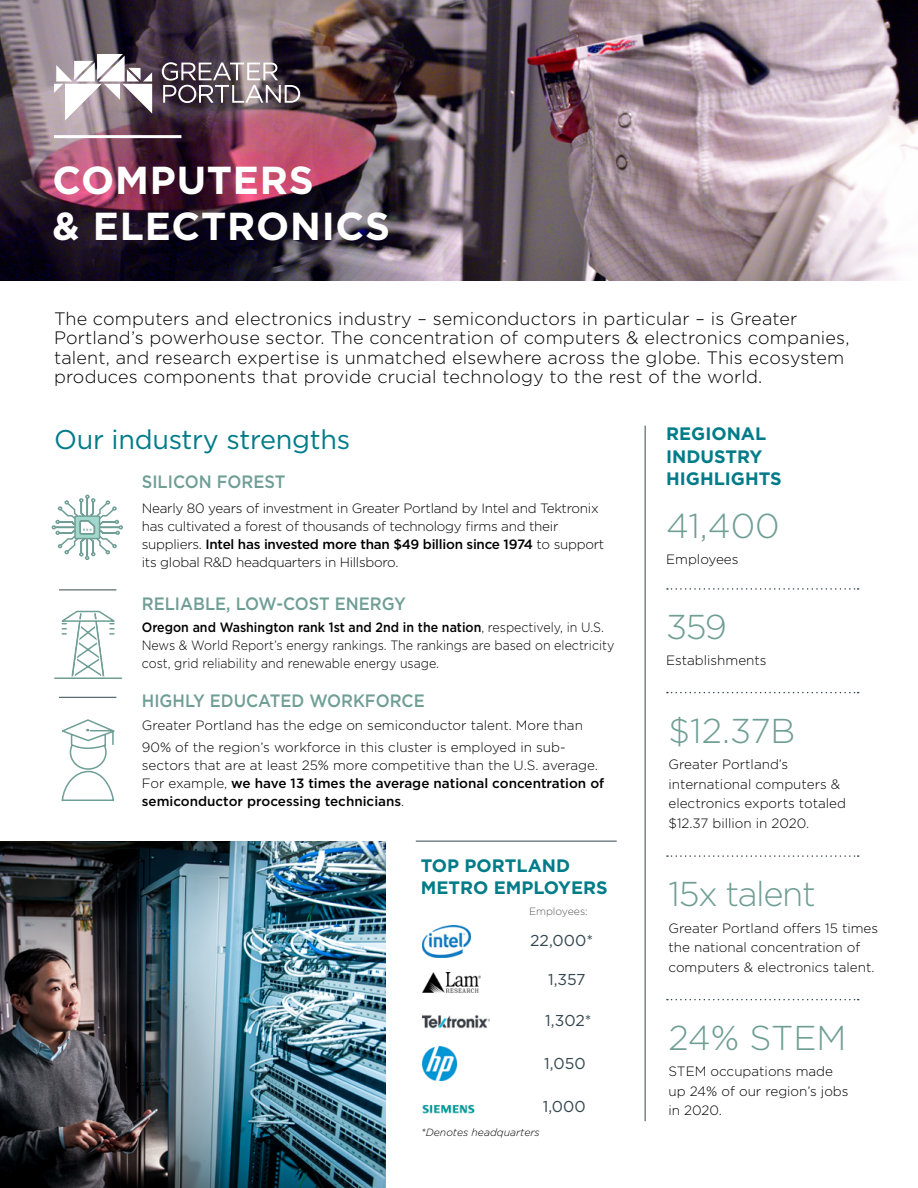
<style>
.page{position:relative;width:918px;height:1188px;background:#fff}
.page>*{position:absolute;margin:0;border:0;box-sizing:border-box;transform-origin:0 0}
.t1{font:700 39px/46.2px "Gotham";letter-spacing:.02em;color:#fff}
.t2{font:300 34.5px "Gotham";letter-spacing:-.03em;color:#6f9e94}
.t3{font:27px "Gotham";letter-spacing:-.01em;color:#007c89}
.t4{font:300 18px/19.5px "Gotham";letter-spacing:.01em;color:#000}
.t5{font:700 18px/22.5px "Gotham";color:#007c89}
.t6{font:500 17.85px "Gotham";color:#6f9e94;scale:.92 1}
.t7{font:15.75px "Gotham";color:#34474e}
.t8{font:300 13.5px/19.5px "Gotham";color:#000}
.t9{font:300 13.5px/18px "Gotham";letter-spacing:-.02em;color:#000}
.t10{font:300 13.5px/18px "Gotham";color:#000;scale:.92 1}
.t11{font:500 13.5px/18px "Gotham";color:#000}
.t12{font:italic 300 10.5px "Gotham";color:#000}
.t13{font:300 10.5px "Gotham";color:#58595b}
.s1{font-weight:500}
.s2{font-weight:300}
</style>
<div class="page">
<img style="left:0;top:0;width:918px;height:280px">
<hr style="left:54px;top:135px;width:127px;height:3px;background:#fff">
<svg style="left:667px;top:588px;width:192px;height:2px"></svg>
<svg style="left:667px;top:692px;width:192px;height:1px"></svg>
<svg style="left:667px;top:855px;width:192px;height:2px"></svg>
<svg style="left:667px;top:999px;width:192px;height:1px"></svg>
<hr style="left:645px;top:426px;width:1px;height:695px;background:#34474e">
<hr style="left:416px;top:841px;width:201px;height:1px;background:#34474e">
<hr style="left:59px;top:590px;width:57px;height:1px;background:#34474e">
<hr style="left:59px;top:697px;width:57px;height:1px;background:#34474e">
<img style="left:0;top:842px;width:386px;height:346px">
<img style="left:423px;top:926px;width:47px;height:31px">
<img style="left:423px;top:973px;width:58px;height:19px">
<img style="left:423px;top:1014px;width:66px;height:15px">
<img style="left:423px;top:1047px;width:34px;height:33px">
<img style="left:423px;top:1104px;width:51px;height:10px">
<img style="left:162px;top:62px;width:138px;height:41px">
<img style="left:54px;top:54px;width:98px;height:66px">
<svg style="left:52px;top:495px;width:71px;height:65px"></svg>
<svg style="left:61px;top:610px;width:54px;height:66px"></svg>
<hr style="left:55px;top:677px;width:67px;height:2px;background:#6e9e95">
<svg style="left:61px;top:719px;width:54px;height:83px"></svg>
<h1 class="t1" style="left:52px;top:157px;width:339px">COMPUTERS<br>&amp; ELECTRONICS</h1>
<p class="t4" style="left:54px;top:308px;width:797px">The computers and electronics industry – semiconductors in particular – is Greater Portland’s powerhouse sector. The concentration of computers &amp; electronics companies, talent, and research expertise is unmatched elsewhere across the globe. This ecosystem produces components that provide crucial technology to the rest of the world.</p>
<h3 class="t3" style="left:54px;top:422px;width:298px">Our industry strengths</h3>
<h3 class="t6" style="left:142px;top:470px;width:158px">SILICON FOREST</h3>
<p class="t9" style="left:142px;top:499px;width:464px">Nearly 80 years of investment in Greater Portland by Intel and Tektronix has cultivated a forest of thousands of technology firms and their suppliers. <span class="s1">Intel has invested more than $49 billion since 1974</span> to support its global R&amp;D headquarters in Hillsboro.</p>
<h3 class="t6" style="left:142px;top:592px;width:289px">RELIABLE, LOW-COST ENERGY</h3>
<p class="t10" style="left:142px;top:618px;width:515px"><span class="s1">Oregon and Washington rank 1st and 2nd in the nation</span>, respectively, in U.S.<br>News &amp; World Report’s energy rankings. The rankings are based on electricity cost, grid reliability and renewable energy usage.</p>
<h3 class="t6" style="left:142px;top:689px;width:309px">HIGHLY EDUCATED WORKFORCE</h3>
<p class="t8" style="left:142px;top:713px;width:443px;line-height:22.5px">Greater Portland has the edge on semiconductor talent. More than<br>90% of the region’s workforce in this cluster is employed in sub-</p>
<p class="t11" style="left:142px;top:756px;width:464px"><span class="s2">sectors that are at least 25% more competitive than the U.S. average.<br>For example,</span> we have 13 times the average national concentration of semiconductor processing technicians<span class="s2">.</span></p>
<h3 class="t5" style="left:421px;top:854px;width:188px">TOP PORTLAND<br>METRO EMPLOYERS</h3>
<p class="t13" style="left:529px;top:905px;width:60px">Employees:</p>
<p class="t7" style="left:530px;top:930px;width:65px">22,000*</p>
<p class="t7" style="left:548px;top:970px;width:39px">1,357</p>
<p class="t7" style="left:545px;top:1010px;width:48px">1,302*</p>
<p class="t7" style="left:544px;top:1054px;width:43px">1,050</p>
<p class="t7" style="left:543px;top:1097px;width:44px">1,000</p>
<p class="t12" style="left:421px;top:1126px;width:120px">*Denotes headquarters</p>
<h3 class="t5" style="left:666px;top:422px;width:117px">REGIONAL<br>INDUSTRY<br>HIGHLIGHTS</h3>
<h2 class="t2" style="left:666px;top:504px;width:115px">41,400</h2>
<p class="t8" style="left:666px;top:549px;width:74px">Employees</p>
<h2 class="t2" style="left:666px;top:605px;width:62px">359</h2>
<p class="t8" style="left:666px;top:651px;width:102px">Establishments</p>
<h2 class="t2" style="left:669px;top:709px;width:128px">$12.37B</h2>
<p class="t8" style="left:669px;top:754px;width:179px">Greater Portland’s international computers &amp; electronics exports totaled $12.37 billion in 2020.</p>
<h2 class="t2" style="left:669px;top:872px;width:149px">15x talent</h2>
<p class="t8" style="left:669px;top:918px;width:211px">Greater Portland offers 15 times the national concentration of computers &amp; electronics talent.</p>
<h2 class="t2" style="left:669px;top:1016px;width:179px">24% STEM</h2>
<p class="t8" style="left:669px;top:1061px;width:182px">STEM occupations made up 24% of our region’s jobs in 2020.</p>
</div>
